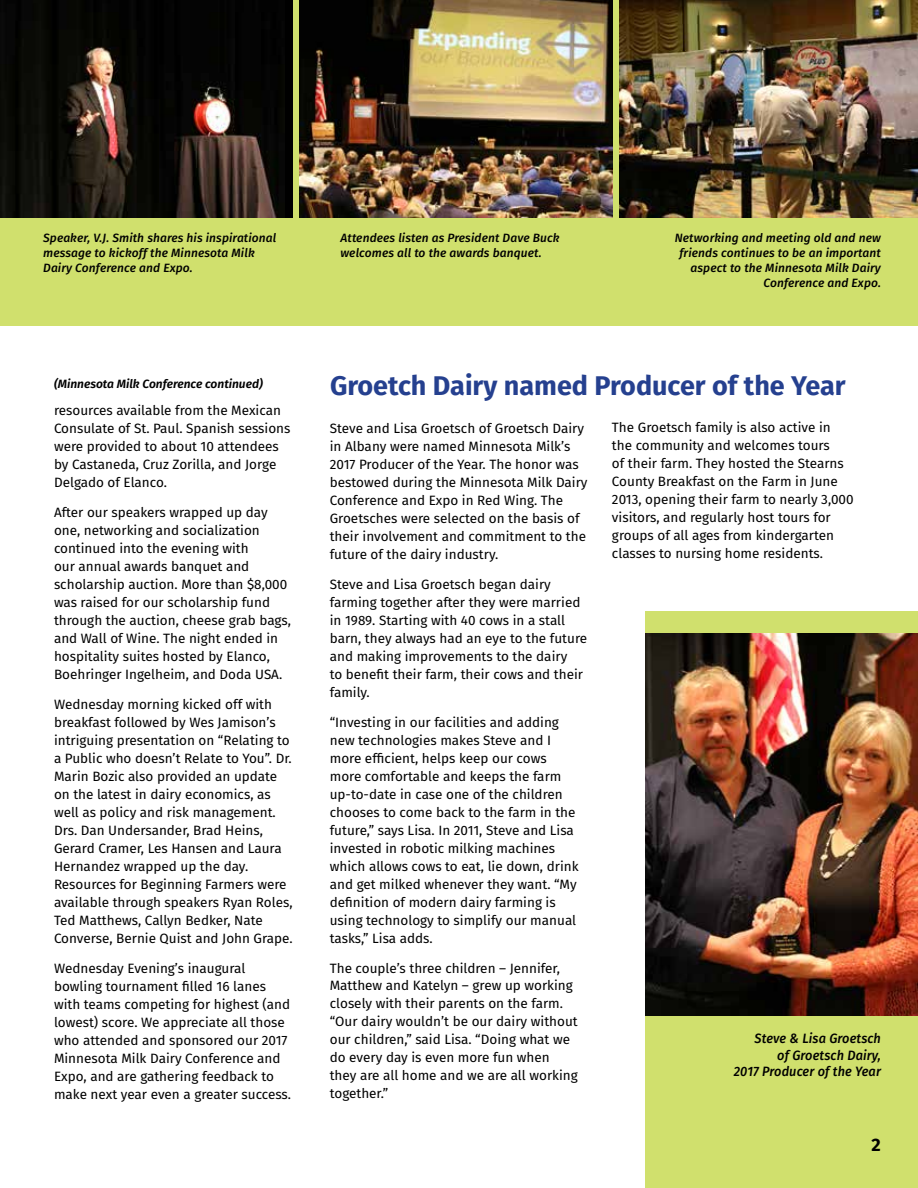
<style>
.page{position:relative;width:918px;height:1188px;background:#fff}
.page>*{position:absolute;margin:0;border:0;box-sizing:border-box;transform-origin:0 0}
.t1{font:700 27px "Fira Sans";color:#25408f}
.t2{font:600 18px "Fira Sans";color:#000}
.t3{font:700 18px "Fira Sans";color:#000}
.t4{font:13.5px/18px "Fira Sans";color:#000}
.t5{font:italic 500 13.5px/16.5px "Fira Sans";letter-spacing:.01em;color:#000;text-align:right;scale:.95 1}
.t6{font:italic 500 12px/15px "Fira Sans";letter-spacing:.01em;color:#000}
.t7{font:italic 600 12px "Fira Sans";color:#000}
</style>
<div class="page">
<div style="left:0;top:0;width:918px;height:325px;background:#d0e06d"></div>
<img style="left:619px;top:0;width:299px;height:218px">
<img style="left:300px;top:0;width:312px;height:218px">
<img style="left:0;top:0;width:159px;height:218px">
<div style="left:159px;top:0;width:134px;height:218px;background:#000"></div>
<img style="left:174px;top:65px;width:111px;height:153px">
<div style="left:646px;top:611px;width:272px;height:577px;background:#d0e06d"></div>
<img style="left:646px;top:633px;width:272px;height:382px">
<p class="t6" style="left:43px;top:230px;width:235px">Speaker, V.J. Smith shares his inspirational message to kickoff the Minnesota Milk<br>Dairy Conference and Expo.</p>
<p class="t6" style="left:340px;top:230px;width:221px">Attendees listen as President Dave Buck welcomes all to the awards banquet.</p>
<p class="t6" style="left:675px;top:230px;width:208px;text-align:right">Networking and meeting old and new friends continues to be an important aspect to the Minnesota Milk Dairy<br>Conference and Expo.</p>
<p class="t7" style="left:54px;top:374px;width:210px">(Minnesota Milk Conference continued)</p>
<p class="t4" style="left:54px;top:401px;width:238px">resources available from the Mexican Consulate of St. Paul. Spanish sessions were provided to about 10 attendees by Castaneda, Cruz Zorilla, and Jorge Delgado of Elanco.</p>
<p class="t4" style="left:54px;top:503px;width:239px">After our speakers wrapped up day one, networking and socialization continued into the evening with<br>our annual awards banquet and scholarship auction. More than $8,000 was raised for our scholarship fund through the auction, cheese grab bags, and Wall of Wine. The night ended in hospitality suites hosted by Elanco, Boehringer Ingelheim, and Doda USA.</p>
<p class="t4" style="left:54px;top:695px;width:240px">Wednesday morning kicked off with breakfast followed by Wes Jamison’s intriguing presentation on “Relating to a Public who doesn’t Relate to You”. Dr.<br>Marin Bozic also provided an update on the latest in dairy economics, as well as policy and risk management.<br>Drs. Dan Undersander, Brad Heins, Gerard Cramer, Les Hansen and Laura Hernandez wrapped up the day.<br>Resources for Beginning Farmers were available through speakers Ryan Roles, Ted Matthews, Callyn Bedker, Nate Converse, Bernie Quist and John Grape.</p>
<p class="t4" style="left:54px;top:958px;width:239px">Wednesday Evening’s inaugural bowling tournament filled 16 lanes with teams competing for highest (and lowest) score. We appreciate all those who attended and sponsored our 2017<br>Minnesota Milk Dairy Conference and Expo, and are gathering feedback to make next year even a greater success.</p>
<h1 class="t1" style="left:330px;top:363px;width:517px">Groetch Dairy named Producer of the Year</h1>
<p class="t4" style="left:330px;top:419px;width:259px">Steve and Lisa Groetsch of Groetsch Dairy in Albany were named Minnesota Milk’s 2017 Producer of the Year. The honor was bestowed during the Minnesota Milk Dairy Conference and Expo in Red Wing. The Groetsches were selected on the basis of their involvement and commitment to the future of the dairy industry.</p>
<p class="t4" style="left:330px;top:575px;width:259px">Steve and Lisa Groetsch began dairy farming together after they were married in 1989. Starting with 40 cows in a stall barn, they always had an eye to the future and making improvements to the dairy<br>to benefit their farm, their cows and their family.</p>
<p class="t4" style="left:330px;top:712px;width:250px">“Investing in our facilities and adding new technologies makes Steve and I more efficient, helps keep our cows more comfortable and keeps the farm up-to-date in case one of the children chooses to come back to the farm in the future,” says Lisa. In 2011, Steve and Lisa invested in robotic milking machines which allows cows to eat, lie down, drink and get milked whenever they want. “My definition of modern dairy farming is using technology to simplify our manual tasks,” Lisa adds.</p>
<p class="t4" style="left:330px;top:958px;width:250px">The couple’s three children – Jennifer, Matthew and Katelyn – grew up working closely with their parents on the farm. “Our dairy wouldn’t be our dairy without our children,” said Lisa. “Doing what we do every day is even more fun when they are all home and we are all working together.”</p>
<p class="t4" style="left:612px;top:418px;width:243px">The Groetsch family is also active in the community and welcomes tours<br>of their farm. They hosted the Stearns County Breakfast on the Farm in June 2013, opening their farm to nearly 3,000 visitors, and regularly host tours for groups of all ages from kindergarten classes to nursing home residents.</p>
<p class="t5" style="left:734px;top:1029px;width:156px">Steve &amp; Lisa Groetsch<br>of Groetsch Dairy,<br>2017 Producer of the Year</p>
<h2 class="t3" style="left:872px;top:1129px;width:11px">2</h2>
<h2 class="t2" style="left:872px;top:1130px;width:11px">3</h2>
</div>
